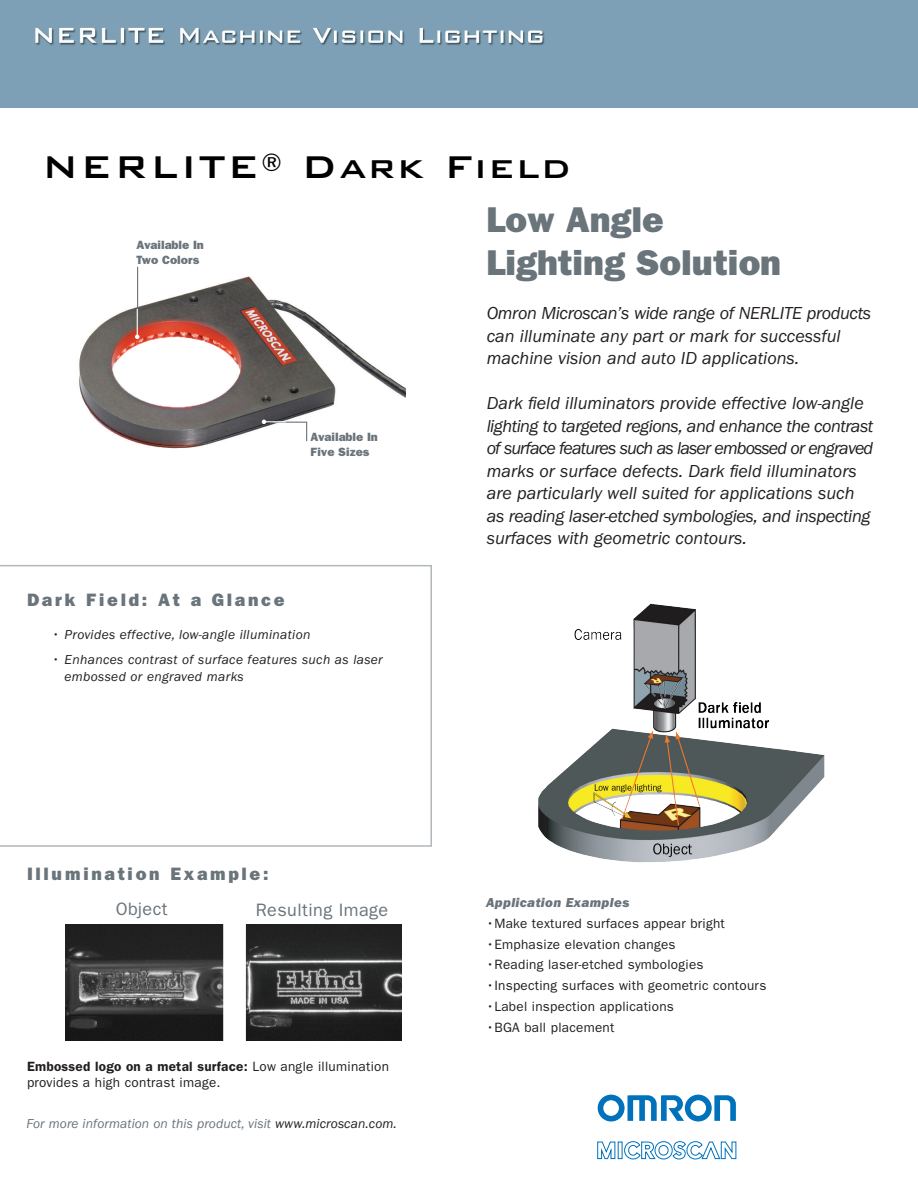
<style>
.page{position:relative;width:918px;height:1188px;background:#fff}
.page>*{position:absolute;margin:0;border:0;box-sizing:border-box;transform-origin:0 0}
.t1{font:500 42px "Bank Gothic BT";letter-spacing:.05em;color:#000}
.t2{font:36px/43.2px "ITC Franklin Gothic Std Hvy";color:#6a747b}
.t3{font:italic 18px/22.5px "ITC Franklin Gothic Std";color:#231f20}
.t4{font:18px "ITC Franklin Gothic Std Hvy";letter-spacing:.15em;color:#6a747b}
.t5{font:18px "ITC Franklin Gothic Std";letter-spacing:.025em;color:#6a747b}
.t6{font:13.5px/16.5px "ITC Franklin Gothic Std";letter-spacing:.02em;color:#231f20}
.t7{font:italic 13.5px/16.5px "ITC Franklin Gothic Std";letter-spacing:.025em;color:#231f20}
.t8{font:italic 13.5px "ITC Franklin Gothic Std";letter-spacing:.005em;color:#6a747b}
.t9{font:13.5px "ITC Franklin Gothic Std Hvy It";letter-spacing:.025em;color:#6a747b}
.t10{font:12px/15px "ITC Franklin Gothic Std Hvy";color:#6a747b}
.s1{font-weight:600}
.s2{color:#231f20}
</style>
<div class="page">
<svg style="left:0;top:565px;width:432px;height:282px"></svg>
<div style="left:0;top:0;width:918px;height:108px;background:#7ea0b6"></div>
<img style="left:79px;top:268px;width:326px;height:181px">
<img style="left:538px;top:603px;width:287px;height:260px">
<img style="left:66px;top:925px;width:335px;height:116px">
<svg style="left:262px;top:420px;width:46px;height:22px"></svg>
<hr style="left:137px;top:267px;width:1px;height:50px;background:#6a747b">
<svg style="left:135px;top:309px;width:5px;height:30px"></svg>
<svg style="left:598px;top:1095px;width:138px;height:27px"></svg>
<svg style="left:597px;top:1141px;width:139px;height:19px"></svg>
<h1 class="t1" style="left:42px;top:144px;width:530px">NERLITE<sup>®</sup> Dark Field</h1>
<p class="t10" style="left:137px;top:238px;width:69px">Available In<br>Two Colors</p>
<p class="t10" style="left:311px;top:429px;width:69px">Available In<br>Five Sizes</p>
<p class="t4" style="left:27px;top:589px;width:259px">Dark Field: At a Glance</p>
<p class="t7" style="left:51px;top:626px;width:261px">• Provides effective, low-angle illumination</p>
<p class="t7" style="left:65px;top:651px;width:320px;text-indent:-14px">• Enhances contrast of surface features such as laser embossed or engraved marks</p>
<p class="t4" style="left:27px;top:864px;width:243px">Illumination Example:</p>
<p class="t5" style="left:116px;top:898px;width:53px">Object</p>
<p class="t5" style="left:256px;top:899px;width:134px">Resulting Image</p>
<p class="t6" style="left:27px;top:1058px;width:364px"><span class="s1">Embossed logo on a metal surface:</span> Low angle illumination provides a high contrast image.</p>
<p class="t8" style="left:27px;top:1116px;width:372px">For more information on this product, visit <span class="s2">www.microscan.com.</span></p>
<h2 class="t2" style="left:486px;top:198px;width:297px">Low Angle<br>Lighting Solution</h2>
<p class="t3" style="left:487px;top:302px;width:386px">Omron Microscan’s wide range of NERLITE products can illuminate any part or mark for successful machine vision and auto ID applications.</p>
<p class="t3" style="left:487px;top:392px;width:388px">Dark field illuminators provide effective low-angle lighting to targeted regions, and enhance the contrast of surface features such as laser embossed or engraved marks or surface defects. Dark field illuminators are particularly well suited for applications such as reading laser-etched symbologies, and inspecting surfaces with geometric contours.</p>
<p class="t9" style="left:486px;top:895px;width:145px">Application Examples</p>
<p class="t6" style="left:486px;top:915px;width:240px">•Make textured surfaces appear bright</p>
<p class="t6" style="left:486px;top:936px;width:191px">•Emphasize elevation changes</p>
<p class="t6" style="left:486px;top:957px;width:219px">•Reading laser-etched symbologies</p>
<p class="t6" style="left:486px;top:977px;width:282px">•Inspecting surfaces with geometric contours</p>
<p class="t6" style="left:486px;top:998px;width:189px">•Label inspection applications</p>
<p class="t6" style="left:486px;top:1019px;width:130px">•BGA ball placement</p>
</div>
